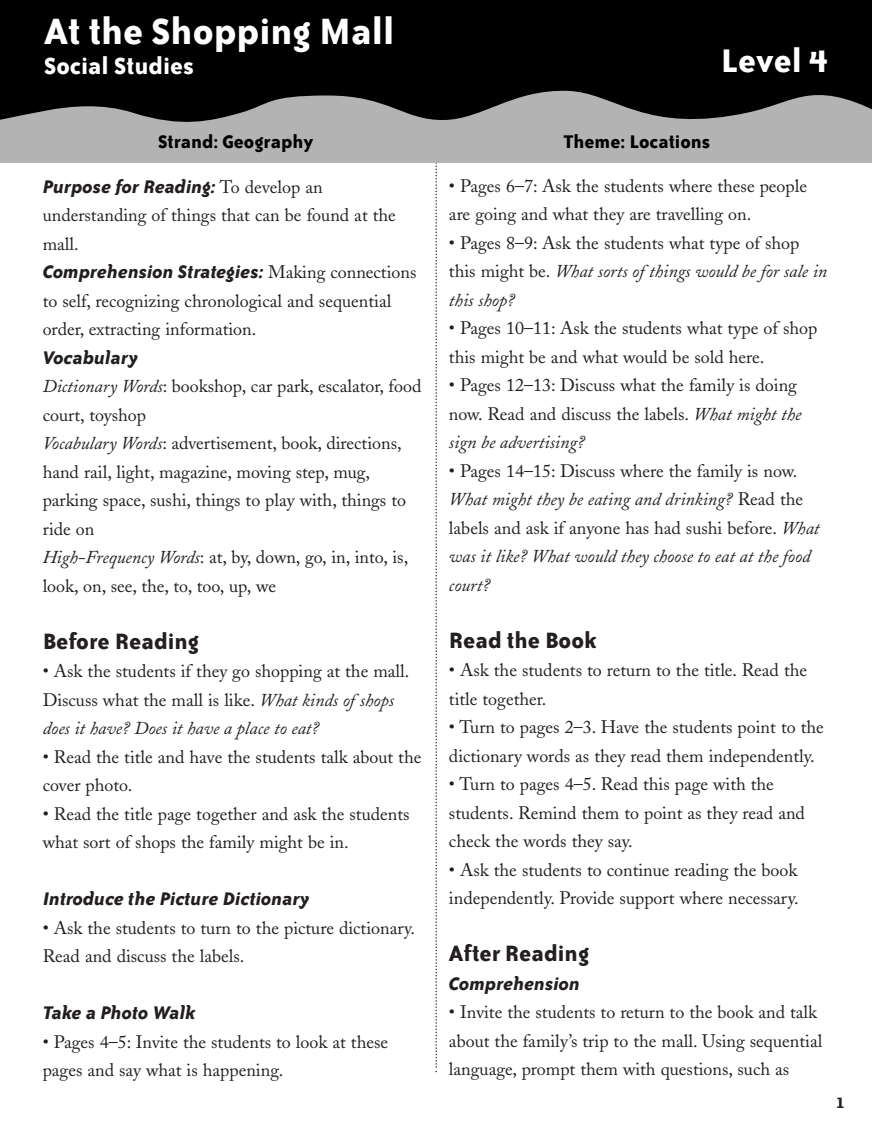
<style>
.page{position:relative;width:872px;height:1134px;background:#fff}
.page>*{position:absolute;margin:0;border:0;box-sizing:border-box;transform-origin:0 0}
.t1{font:700 42px "Bailey Sans ITC";color:#fff}
.t2{font:700 37.5px "Bailey Sans ITC";color:#fff}
.t3{font:700 27px "Bailey Sans ITC";color:#fff}
.t4{font:700 25.5px "Bailey Sans ITC";color:#231f20}
.t5{font:italic 700 21px "Bailey Sans ITC";color:#231f20}
.t6{font:700 21px "Bailey Sans ITC";color:#000}
.t7{font:18px/28.5px "Adobe Caslon";color:#231f20}
.t8{font:italic 18px/28.5px "Adobe Caslon";color:#231f20}
.t9{font:700 18px "Bailey Sans ITC";color:#231f20}
.s1{font-family:"Adobe Caslon";font-weight:400;font-style:normal;font-size:18px}
.s2{font-style:italic}
.s3{font-style:normal}
</style>
<div class="page">
<svg style="left:435px;top:163px;width:2px;height:909px"></svg>
<div style="left:0;top:0;width:872px;height:163px;background:#b3b3b3"></div>
<svg style="left:0;top:0;width:872px;height:122px;background:#141414"></svg>
<h1 class="t1" style="left:44px;top:14px;width:352px">At the Shopping Mall</h1>
<h3 class="t3" style="left:44px;top:55px;width:151px">Social Studies</h3>
<h2 class="t2" style="left:720px;top:45px;width:109px">Level 4</h2>
<p class="t6" style="left:158px;top:134px;width:157px">Strand: Geography</p>
<p class="t6" style="left:563px;top:134px;width:149px">Theme: Locations</p>
<p class="t5" style="left:43px;top:178px;width:281px">Purpose for Reading: <span class="s1">To develop an</span></p>
<p class="t7" style="left:43px;top:203px;width:355px">understanding of things that can be found at the mall.</p>
<p class="t5" style="left:43px;top:263px;width:375px">Comprehension Strategies: <span class="s1">Making connections</span></p>
<p class="t7" style="left:43px;top:288px;width:350px">to self, recognizing chronological and sequential order, extracting information.</p>
<p class="t5" style="left:43px;top:349px;width:97px">Vocabulary</p>
<p class="t7" style="left:43px;top:374px;width:380px"><span class="s2">Dictionary Words</span>: bookshop, car park, escalator, food court, toyshop<br><span class="s2">Vocabulary Words</span>: advertisement, book, directions, hand rail, light, magazine, moving step, mug, parking space, sushi, things to play with, things to ride on<br><span class="s2">High-Frequency Words</span>: at, by, down, go, in, into, is, look, on, see, the, to, too, up, we</p>
<h3 class="t4" style="left:43px;top:631px;width:158px">Before Reading</h3>
<p class="t7" style="left:43px;top:659px;width:368px">• Ask the students if they go shopping at the mall.<br>Discuss what the mall is like. <span class="s2">What kinds of shops does it have? Does it have a place to eat?</span></p>
<p class="t7" style="left:43px;top:744px;width:380px">• Read the title and have the students talk about the cover photo.</p>
<p class="t7" style="left:43px;top:801px;width:368px">• Read the title page together and ask the students what sort of shops the family might be in.</p>
<p class="t5" style="left:43px;top:890px;width:268px">Introduce the Picture Dictionary</p>
<p class="t7" style="left:43px;top:915px;width:374px">• Ask the students to turn to the picture dictionary.<br>Read and discuss the labels.</p>
<p class="t5" style="left:43px;top:1004px;width:154px">Take a Photo Walk</p>
<p class="t7" style="left:43px;top:1029px;width:347px">• Pages 4–5: Invite the students to look at these pages and say what is happening.</p>
<p class="t7" style="left:449px;top:173px;width:359px">• Pages 6–7: Ask the students where these people are going and what they are travelling on.</p>
<p class="t7" style="left:449px;top:230px;width:380px">• Pages 8–9: Ask the students what type of shop this might be. <span class="s2">What sorts of things would be for sale in this shop?</span></p>
<p class="t7" style="left:449px;top:316px;width:370px">• Pages 10–11: Ask the students what type of shop this might be and what would be sold here.</p>
<p class="t7" style="left:449px;top:373px;width:354px">• Pages 12–13: Discuss what the family is doing now. Read and discuss the labels. <span class="s2">What might the sign be advertising?</span></p>
<p class="t8" style="left:449px;top:458px;width:372px"><span class="s3">• Pages 14–15: Discuss where the family is now.<br></span>What might they be eating and drinking? <span class="s3">Read the labels and ask if anyone has had sushi before.</span> What was it like? What would they choose to eat at the food court?</p>
<h3 class="t4" style="left:449px;top:630px;width:149px">Read the Book</h3>
<p class="t7" style="left:449px;top:658px;width:359px">• Ask the students to return to the title. Read the title together.</p>
<p class="t7" style="left:449px;top:715px;width:376px">• Turn to pages 2–3. Have the students point to the dictionary words as they read them independently.</p>
<p class="t7" style="left:449px;top:772px;width:357px">• Turn to pages 4–5. Read this page with the students. Remind them to point as they read and check the words they say.</p>
<p class="t7" style="left:449px;top:857px;width:351px">• Ask the students to continue reading the book independently. Provide support where necessary.</p>
<h3 class="t4" style="left:449px;top:943px;width:142px">After Reading</h3>
<p class="t5" style="left:449px;top:975px;width:132px">Comprehension</p>
<p class="t7" style="left:449px;top:1000px;width:375px">• Invite the students to return to the book and talk about the family’s trip to the mall. Using sequential language, prompt them with questions, such as</p>
<p class="t9" style="left:835px;top:1095px;width:11px">1</p>
</div>
